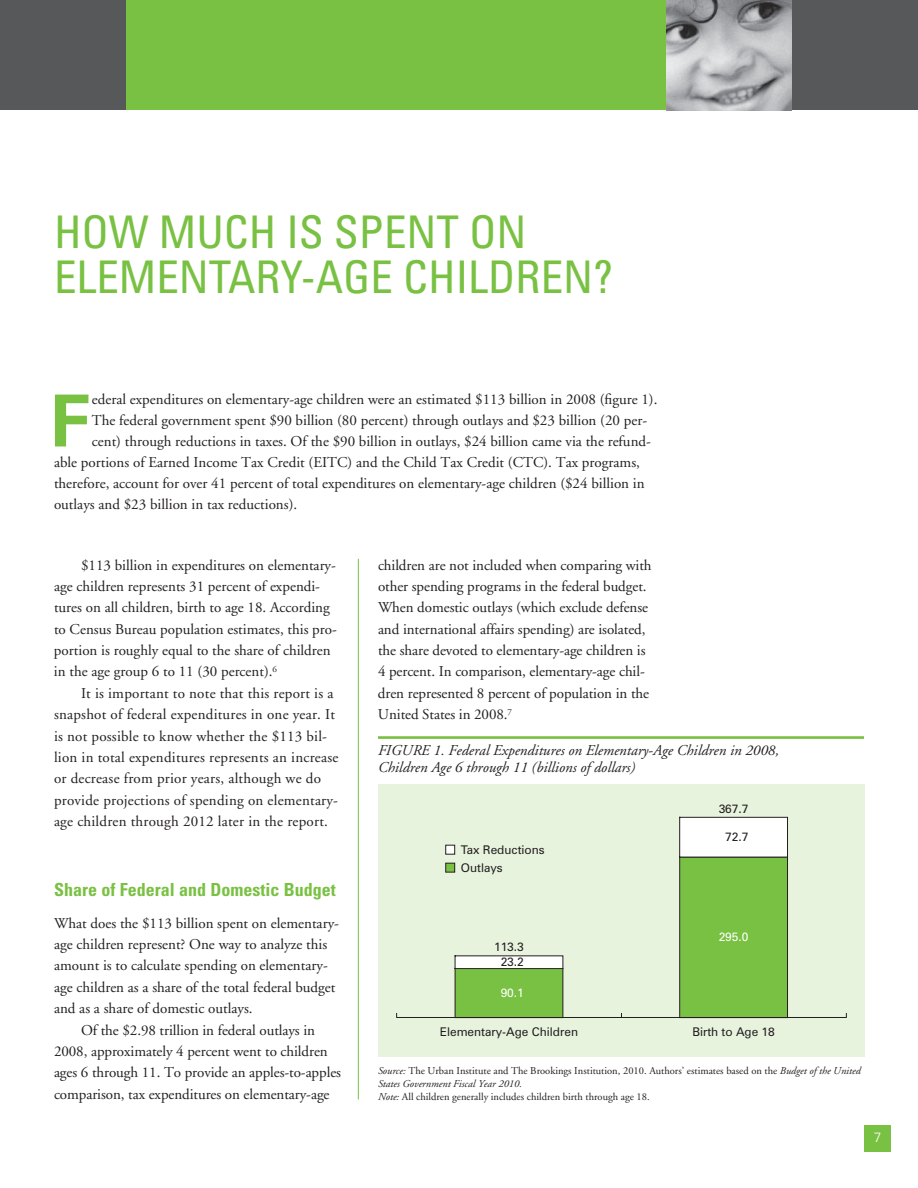
<style>
.page{position:relative;width:918px;height:1188px;background:#fff}
.page>*{position:absolute;margin:0;border:0;box-sizing:border-box;transform-origin:0 0}
.t1{font:700 71.85px "Univers";color:#79c142}
.t2{font:condensed 45px/45px "Univers";color:#79c142}
.t3{font:700 condensed 18px "Univers";color:#79c142}
.t4{font:15px/21.3px "Adobe Garamond";color:#231f20}
.t5{font:italic 15px/16.5px "Adobe Garamond";color:#231f20}
.t6{font:300 13.5px "Univers";color:#fff}
.t7{font:12px/18px "Zurich BT";color:#231f20}
.t8{font:12px "Zurich BT";color:#fff}
.t9{font:10.5px/12.8px "Adobe Garamond";color:#231f20}
.s1{font-style:italic}
</style>
<div class="page">
<div style="left:864px;top:1125px;width:27px;height:27px;background:#79c142"></div>
<hr style="left:358px;top:559px;width:1px;height:541px;background:#79c142">
<div style="left:0;top:0;width:918px;height:110px;background:#79c142"></div>
<div style="left:0;top:0;width:126px;height:110px;background:#57585a"></div>
<div style="left:792px;top:0;width:126px;height:110px;background:#57585a"></div>
<img style="left:666px;top:0;width:126px;height:110px">
<hr style="left:378px;top:736px;width:486px;height:3px;background:#79c142">
<div style="left:378px;top:784px;width:487px;height:273px;background:#e8f3de"></div>
<div style="left:455px;top:968px;width:108px;height:50px;background:#79c142"></div>
<div style="left:680px;top:857px;width:108px;height:161px;background:#79c142"></div>
<div style="left:679px;top:857px;width:109px;height:161px;border:1px solid #231f20"></div>
<div style="left:455px;top:956px;width:108px;height:13px;background:#fff"></div>
<div style="left:455px;top:955px;width:108px;height:14px;border:1px solid #231f20"></div>
<div style="left:680px;top:817px;width:108px;height:40px;background:#fff"></div>
<div style="left:679px;top:817px;width:109px;height:40px;border:1px solid #231f20"></div>
<div style="left:446px;top:845px;width:9px;height:9px;background:#fff"></div>
<div style="left:445px;top:845px;width:10px;height:10px;border:1px solid #231f20"></div>
<div style="left:446px;top:863px;width:9px;height:9px;background:#79c142"></div>
<div style="left:445px;top:863px;width:10px;height:10px;border:1px solid #231f20"></div>
<hr style="left:397px;top:1017px;width:449px;height:1px;background:#231f20">
<h2 class="t2" style="left:54px;top:214px;width:561px">HOW MUCH IS SPENT ON<br>ELEMENTARY-AGE CHILDREN?</h2>
<h1 class="t1" style="left:50px;top:395px;width:41px">F</h1>
<p class="t4" style="left:92px;top:390px;width:567px">ederal expenditures on elementary-age children were an estimated $113 billion in 2008 (figure 1).</p>
<p class="t4" style="left:92px;top:411px;width:557px">The federal government spent $90 billion (80 percent) through outlays and $23 billion (20 per-</p>
<p class="t4" style="left:92px;top:432px;width:561px">cent) through reductions in taxes. Of the $90 billion in outlays, $24 billion came via the refund-</p>
<p class="t4" style="left:54px;top:453px;width:588px">able portions of Earned Income Tax Credit (EITC) and the Child Tax Credit (CTC). Tax programs,</p>
<p class="t4" style="left:54px;top:474px;width:592px">therefore, account for over 41 percent of total expenditures on elementary-age children ($24 billion in</p>
<p class="t4" style="left:54px;top:495px;width:245px">outlays and $23 billion in tax reductions).</p>
<p class="t4" style="left:54px;top:555px;width:284px;text-indent:27px">$113 billion in expenditures on elementary&shy;age children represents 31 percent of expendi&shy;tures on all children, birth to age 18. According to Census Bureau population estimates, this pro&shy;portion is roughly equal to the share of children in the age group 6 to 11 (30 percent).<sup>6</sup></p>
<p class="t4" style="left:54px;top:684px;width:286px;text-indent:27px">It is important to note that this report is a snapshot of federal expenditures in one year. It is not possible to know whether the $113 bil&shy;lion in total expenditures represents an increase or decrease from prior years, although we do provide projections of spending on elementary&shy;age children through 2012 later in the report.</p>
<p class="t3" style="left:54px;top:883px;width:283px">Share of Federal and Domestic Budget</p>
<p class="t4" style="left:54px;top:914px;width:287px">What does the $113 billion spent on elementary-</p>
<p class="t4" style="left:54px;top:935px;width:275px">age children represent? One way to analyze this</p>
<p class="t4" style="left:54px;top:956px;width:275px">amount is to calculate spending on elementary-</p>
<p class="t4" style="left:54px;top:978px;width:283px">age children as a share of the total federal budget</p>
<p class="t4" style="left:54px;top:999px;width:200px">and as a share of domestic outlays.</p>
<p class="t4" style="left:81px;top:1020px;width:236px">Of the $2.98 trillion in federal outlays in</p>
<p class="t4" style="left:54px;top:1042px;width:275px">2008, approximately 4 percent went to children</p>
<p class="t4" style="left:54px;top:1063px;width:289px">ages 6 through 11. To provide an apples-to-apples</p>
<p class="t4" style="left:54px;top:1085px;width:277px">comparison, tax expenditures on elementary-age</p>
<p class="t4" style="left:378px;top:555px;width:275px">children are not included when comparing with other spending programs in the federal budget.<br>When domestic outlays (which exclude defense and international affairs spending) are isolated, the share devoted to elementary-age children is 4 percent. In comparison, elementary-age chil&shy;dren represented 8 percent of population in the United States in 2008.<sup>7</sup></p>
<p class="t5" style="left:378px;top:744px;width:403px">FIGURE 1. Federal Expenditures on Elementary-Age Children in 2008,<br>Children Age 6 through 11 (billions of dollars)</p>
<p class="t7" style="left:719px;top:801px;width:31px">367.7</p>
<p class="t7" style="left:461px;top:842px;width:85px">Tax Reductions<br>Outlays</p>
<p class="t7" style="left:725px;top:829px;width:25px">72.7</p>
<p class="t7" style="left:494px;top:939px;width:31px">113.3</p>
<p class="t7" style="left:501px;top:954px;width:25px">23.2</p>
<p class="t8" style="left:501px;top:988px;width:25px">90.1</p>
<p class="t8" style="left:719px;top:932px;width:31px">295.0</p>
<p class="t7" style="left:440px;top:1024px;width:140px">Elementary-Age Children</p>
<p class="t7" style="left:692px;top:1024px;width:84px">Birth to Age 18</p>
<p class="t9" style="left:378px;top:1065px;width:484px"><span class="s1">Source:</span> The Urban Institute and The Brookings Institution, 2010. Authors’ estimates based on the <span class="s1">Budget of the United<br>States Government Fiscal Year 2010.<br>Note:</span> All children generally includes children birth through age 18.</p>
<p class="t6" style="left:874px;top:1132px;width:9px">7</p>
</div>
